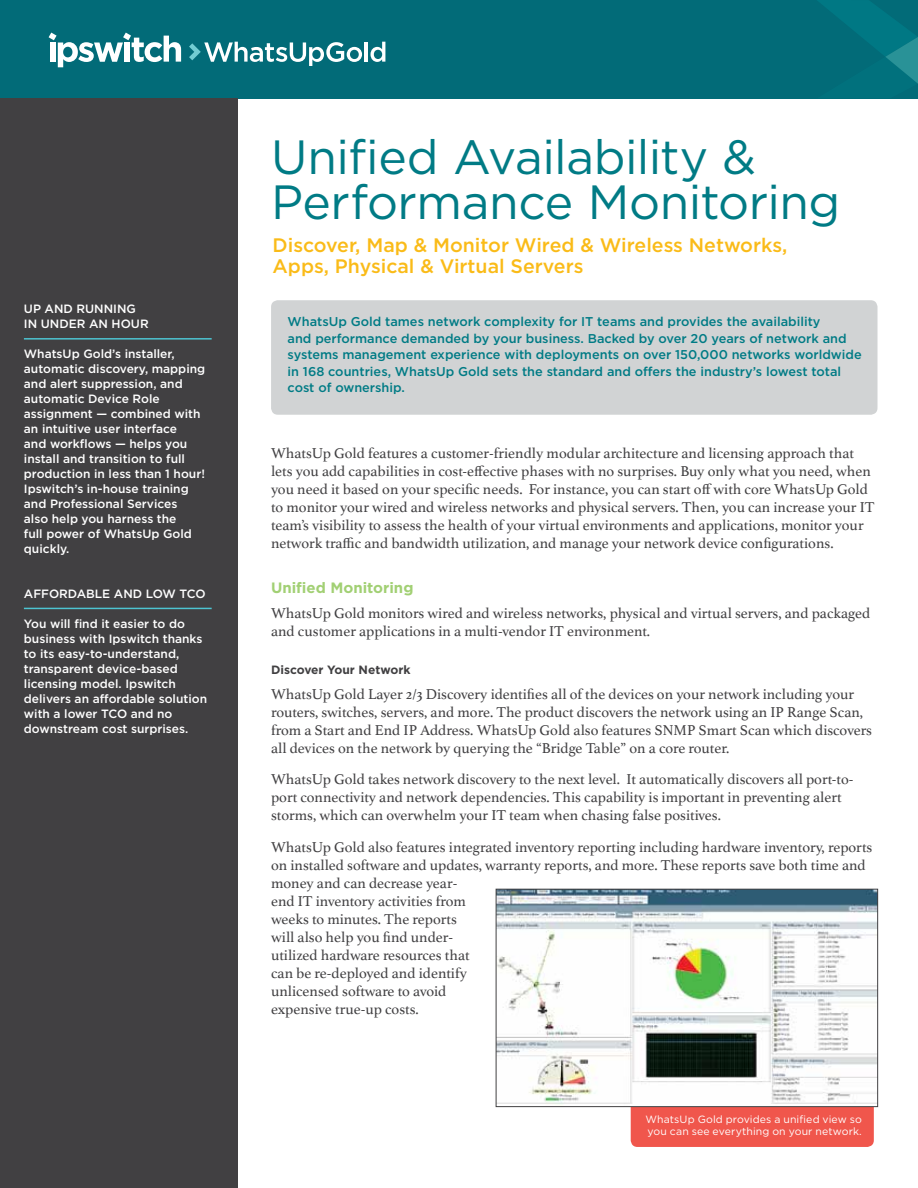
<style>
.page{position:relative;width:918px;height:1188px;background:#fff}
.page>*{position:absolute;margin:0;border:0;box-sizing:border-box;transform-origin:0 0}
.t1{font:48px/45px "Gotham";letter-spacing:-.01em;color:#007b85}
.t2{font:500 19.5px/21px "Gotham";color:#fabb18}
.t3{font:15px/18px "Athelas";color:#414042}
.t4{font:700 15px "Gotham";color:#a2d074}
.t5{font:500 12.75px/16.5px "Gotham";color:#007b85}
.t6{font:500 12px/15px "Gotham";color:#fff}
.t7{font:700 12px "Gotham";color:#414042}
.t8{font:10.5px/12px "Gotham";letter-spacing:.01em;color:#fff}
</style>
<div class="page">
<div style="left:631px;top:1099px;width:243px;height:48px;background:#f0564c;border-radius:7px"></div>
<div style="left:0;top:0;width:918px;height:98px;background:#026b78"></div>
<svg style="left:49px;top:33px;width:132px;height:34px"></svg>
<svg style="left:189px;top:42px;width:173px;height:24px"></svg>
<hr style="left:365px;top:42px;width:3px;height:20px;background:#fff">
<svg style="left:371px;top:42px;width:14px;height:20px"></svg>
<div style="left:271px;top:300px;width:607px;height:115px;background:#d1d3d4;border-radius:7px"></div>
<svg style="left:818px;top:0;width:100px;height:84px"></svg>
<div style="left:0;top:98px;width:237px;height:1090px;background:#414042"></div>
<hr style="left:24px;top:338px;width:188px;height:2px;background:#4dc4d1">
<hr style="left:24px;top:608px;width:188px;height:1px;background:#4dc4d1">
<img style="left:498px;top:891px;width:378px;height:214px">
<div style="left:496px;top:889px;width:382px;height:218px;border:1px solid #414042"></div>
<p class="t6" style="left:24px;top:301px;width:126px">UP AND RUNNING<br>IN UNDER AN HOUR</p>
<p class="t6" style="left:24px;top:346px;width:183px">WhatsUp Gold’s installer, automatic discovery, mapping and alert suppression, and automatic Device Role assignment — combined with an intuitive user interface<br>and workflows — helps you install and transition to full production in less than 1 hour!<br>Ipswitch’s in-house training and Professional Services<br>also help you harness the<br>full power of WhatsUp Gold quickly.</p>
<p class="t6" style="left:24px;top:586px;width:183px">AFFORDABLE AND LOW TCO</p>
<p class="t6" style="left:24px;top:616px;width:185px">You will find it easier to do business with Ipswitch thanks to its easy-to-understand, transparent device-based licensing model. Ipswitch delivers an affordable solution with a lower TCO and no downstream cost surprises.</p>
<h1 class="t1" style="left:271px;top:133px;width:571px">Unified Availability &amp;<br>Performance Monitoring</h1>
<h2 class="t2" style="left:273px;top:234px;width:516px">Discover, Map &amp; Monitor Wired &amp; Wireless Networks,<br>Apps, Physical &amp; Virtual Servers</h2>
<p class="t5" style="left:288px;top:313px;width:576px">WhatsUp Gold tames network complexity for IT teams and provides the availability<br>and performance demanded by your business. Backed by over 20 years of network and systems management experience with deployments on over 150,000 networks worldwide in 168 countries, WhatsUp Gold sets the standard and offers the industry’s lowest total cost of ownership.</p>
<p class="t3" style="left:271px;top:444px;width:605px">WhatsUp Gold features a customer-friendly modular architecture and licensing approach that lets you add capabilities in cost-effective phases with no surprises. Buy only what you need, when you need it based on your specific needs. For instance, you can start off with core WhatsUp Gold to monitor your wired and wireless networks and physical servers. Then, you can increase your IT team’s visibility to assess the health of your virtual environments and applications, monitor your network traffic and bandwidth utilization, and manage your network device configurations.</p>
<p class="t4" style="left:271px;top:579px;width:144px">Unified Monitoring</p>
<p class="t3" style="left:271px;top:603px;width:601px">WhatsUp Gold monitors wired and wireless networks, physical and virtual servers, and packaged and customer applications in a multi-vendor IT environment.</p>
<p class="t7" style="left:271px;top:663px;width:141px">Discover Your Network</p>
<p class="t3" style="left:271px;top:684px;width:602px">WhatsUp Gold Layer 2/3 Discovery identifies all of the devices on your network including your routers, switches, servers, and more. The product discovers the network using an IP Range Scan, from a Start and End IP Address. WhatsUp Gold also features SNMP Smart Scan which discovers all devices on the network by querying the “Bridge Table” on a core router.</p>
<p class="t3" style="left:271px;top:770px;width:584px">WhatsUp Gold takes network discovery to the next level. It automatically discovers all port-to&shy;port connectivity and network dependencies. This capability is important in preventing alert storms, which can overwhelm your IT team when chasing false positives.</p>
<p class="t3" style="left:271px;top:837px;width:603px">WhatsUp Gold also features integrated inventory reporting including hardware inventory, reports on installed software and updates, warranty reports, and more. These reports save both time and money and can decrease year-<br>end IT inventory activities from<br>weeks to minutes. The reports<br>will also help you find under-<br>utilized hardware resources that<br>can be re-deployed and identify<br>unlicensed software to avoid<br>expensive true-up costs.</p>
<p class="t8" style="left:645px;top:1113px;width:218px">WhatsUp Gold provides a unified view so you can see everything on your network.</p>
</div>
